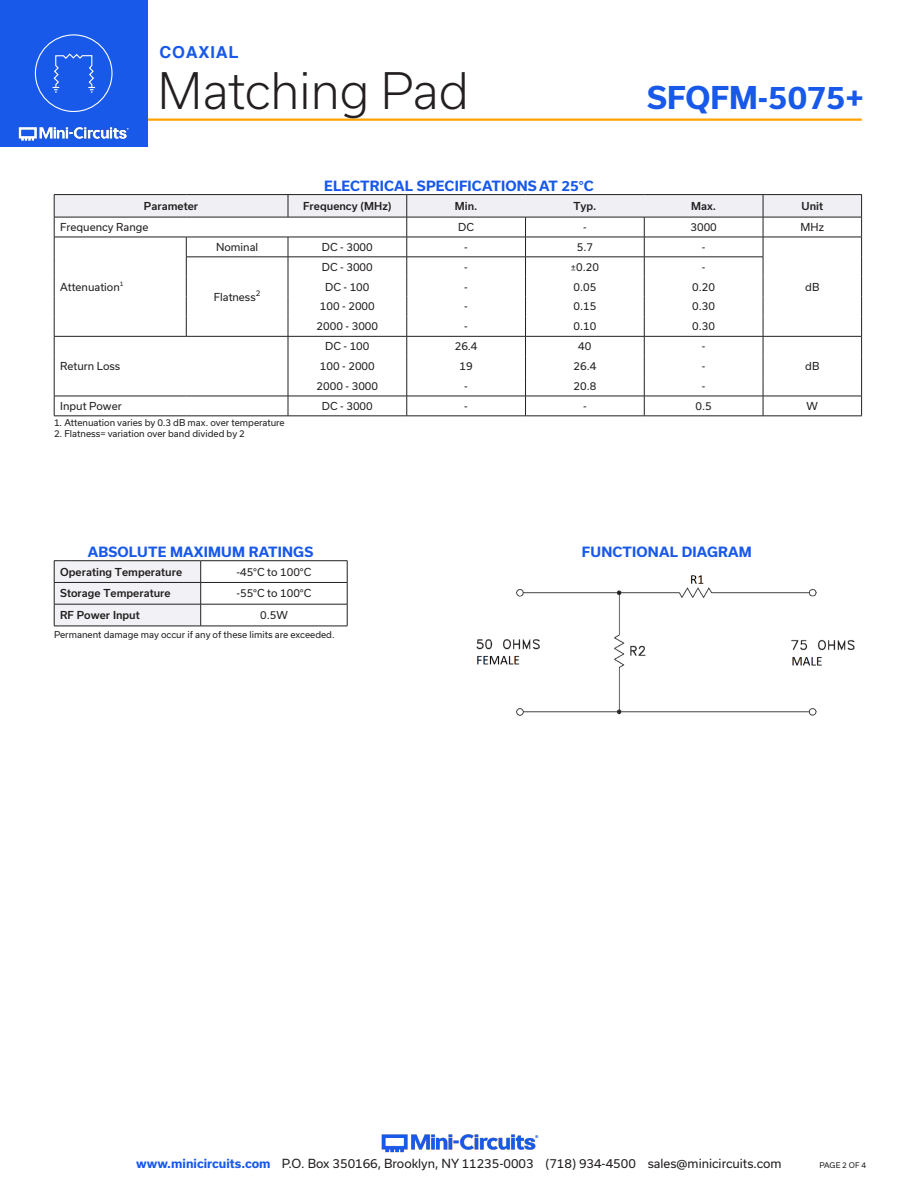
<style>
.page{position:relative;width:918px;height:1188px;background:#fff}
.page>*{position:absolute;margin:0;border:0;box-sizing:border-box;transform-origin:0 0}
.t1{font:300 48px "Usual";color:#231f20}
.t2{font:700 30px "Usual";color:#1859ea}
.t3{font:700 16.5px "Helvetica";letter-spacing:.05em;color:#1859ea}
.Blue_Headers{font:700 13.5px "Usual";letter-spacing:.015em;color:#1859ea}
.t4{font:12px "Usual";color:#231f20}
.Table_Body_Center{font:10.5px "Usual";color:#231f20}
.Table_Header_Left_Ju{font:500 10.5px "Usual";color:#231f20}
.Table_Body_Left_Just{font:10.5px "Usual";color:#231f20}
.Table_Header_Center{font:500 10.5px "Usual";color:#231f20}
.Notes{font:9px "Usual";color:#231f20}
.t5{font:7.5px "Usual";color:#231f20}
.s1{font-size:9px}
.s2{font-weight:700;color:#1859ea}
</style>
<div class="page">
<hr style="left:129px;top:118px;width:733px;height:3px;background:#ffa300">
<div style="left:0;top:0;width:147px;height:147px;background:#1859ea"></div>
<img style="left:18px;top:120px;width:130px;height:25px">
<div style="left:35px;top:34px;width:78px;height:78px;border:1px solid #fff;border-radius:50%"></div>
<svg style="left:53px;top:53px;width:42px;height:40px"></svg>
<img style="left:381px;top:1134px;width:158px;height:19px">
<hr style="left:54px;top:194px;width:132px;height:1px;background:#231f20">
<hr style="left:186px;top:194px;width:102px;height:1px;background:#231f20">
<hr style="left:288px;top:194px;width:119px;height:1px;background:#231f20">
<hr style="left:407px;top:194px;width:119px;height:1px;background:#231f20">
<hr style="left:526px;top:194px;width:118px;height:1px;background:#231f20">
<hr style="left:644px;top:194px;width:119px;height:1px;background:#231f20">
<hr style="left:763px;top:194px;width:99px;height:1px;background:#231f20">
<svg style="left:54px;top:195px;width:808px;height:221px"></svg>
<hr style="left:54px;top:416px;width:132px;height:1px;background:#231f20">
<hr style="left:186px;top:416px;width:102px;height:1px;background:#231f20">
<hr style="left:288px;top:416px;width:119px;height:1px;background:#231f20">
<hr style="left:407px;top:416px;width:119px;height:1px;background:#231f20">
<hr style="left:526px;top:416px;width:118px;height:1px;background:#231f20">
<hr style="left:644px;top:416px;width:119px;height:1px;background:#231f20">
<hr style="left:763px;top:416px;width:99px;height:1px;background:#231f20">
<hr style="left:54px;top:560px;width:147px;height:1px;background:#231f20">
<hr style="left:201px;top:560px;width:146px;height:1px;background:#231f20">
<hr style="left:201px;top:582px;width:146px;height:1px;background:#231f20">
<hr style="left:201px;top:604px;width:146px;height:1px;background:#231f20">
<svg style="left:54px;top:561px;width:147px;height:65px"></svg>
<svg style="left:347px;top:561px;width:1px;height:65px"></svg>
<hr style="left:54px;top:626px;width:147px;height:1px;background:#231f20">
<hr style="left:201px;top:626px;width:146px;height:1px;background:#231f20">
<img style="left:476px;top:575px;width:379px;height:141px">
<h3 class="t3" style="left:159px;top:42px;width:81px">COAXIAL</h3>
<h1 class="t1" style="left:158px;top:63px;width:313px">Matching Pad</h1>
<p class="Blue_Headers" style="left:324px;top:178px;width:271px">ELECTRICAL SPECIFICATIONS AT 25°C</p>
<h2 class="t2" style="left:647px;top:80px;width:218px">SFQFM-5075+</h2>
<p class="Table_Header_Center" style="left:144px;top:200px;width:56px">Parameter</p>
<p class="Table_Header_Center" style="left:303px;top:200px;width:90px">Frequency (MHz)</p>
<p class="Table_Header_Center" style="left:455px;top:200px;width:24px">Min.</p>
<p class="Table_Header_Center" style="left:573px;top:200px;width:25px">Typ.</p>
<p class="Table_Header_Center" style="left:691px;top:200px;width:26px">Max.</p>
<p class="Table_Header_Center" style="left:802px;top:200px;width:23px">Unit</p>
<p class="Table_Body_Left_Just" style="left:60px;top:221px;width:90px">Frequency Range</p>
<p class="Table_Body_Center" style="left:458px;top:221px;width:17px">DC</p>
<p class="Table_Body_Center" style="left:583px;top:221px;width:5px">-</p>
<p class="Table_Body_Center" style="left:690px;top:221px;width:28px">3000</p>
<p class="Table_Body_Center" style="left:801px;top:221px;width:25px">MHz</p>
<p class="Table_Body_Left_Just" style="left:60px;top:281px;width:65px">Attenuation<sup>1</sup></p>
<p class="Table_Body_Left_Just" style="left:60px;top:360px;width:62px">Return Loss</p>
<p class="Table_Body_Center" style="left:216px;top:241px;width:44px">Nominal</p>
<p class="Table_Body_Center" style="left:322px;top:241px;width:52px">DC - 3000</p>
<p class="Table_Body_Center" style="left:464px;top:241px;width:5px">-</p>
<p class="Table_Body_Center" style="left:577px;top:241px;width:18px">5.7</p>
<p class="Table_Body_Center" style="left:702px;top:241px;width:5px">-</p>
<p class="Table_Body_Center" style="left:214px;top:291px;width:48px">Flatness<sup>2</sup></p>
<p class="Table_Body_Center" style="left:322px;top:261px;width:52px">DC - 3000</p>
<p class="Table_Body_Center" style="left:464px;top:261px;width:5px">-</p>
<p class="Table_Body_Center" style="left:571px;top:261px;width:30px"><span class="s1">±</span>0.20</p>
<p class="Table_Body_Center" style="left:702px;top:261px;width:5px">-</p>
<p class="Table_Body_Center" style="left:325px;top:281px;width:46px">DC - 100</p>
<p class="Table_Body_Center" style="left:464px;top:281px;width:5px">-</p>
<p class="Table_Body_Center" style="left:574px;top:281px;width:24px">0.05</p>
<p class="Table_Body_Center" style="left:692px;top:281px;width:24px">0.20</p>
<p class="Table_Body_Center" style="left:320px;top:300px;width:56px">100 - 2000</p>
<p class="Table_Body_Center" style="left:464px;top:300px;width:5px">-</p>
<p class="Table_Body_Center" style="left:574px;top:300px;width:24px">0.15</p>
<p class="Table_Body_Center" style="left:692px;top:300px;width:24px">0.30</p>
<p class="Table_Body_Center" style="left:317px;top:320px;width:63px">2000 - 3000</p>
<p class="Table_Body_Center" style="left:464px;top:320px;width:5px">-</p>
<p class="Table_Body_Center" style="left:574px;top:320px;width:24px">0.10</p>
<p class="Table_Body_Center" style="left:692px;top:320px;width:24px">0.30</p>
<p class="Table_Body_Center" style="left:805px;top:281px;width:16px">dB</p>
<p class="Table_Body_Center" style="left:325px;top:340px;width:46px">DC - 100</p>
<p class="Table_Body_Center" style="left:455px;top:340px;width:24px">26.4</p>
<p class="Table_Body_Center" style="left:578px;top:340px;width:15px">40</p>
<p class="Table_Body_Center" style="left:702px;top:340px;width:5px">-</p>
<p class="Table_Body_Center" style="left:320px;top:360px;width:56px">100 - 2000</p>
<p class="Table_Body_Center" style="left:460px;top:360px;width:15px">19</p>
<p class="Table_Body_Center" style="left:574px;top:360px;width:24px">26.4</p>
<p class="Table_Body_Center" style="left:702px;top:360px;width:5px">-</p>
<p class="Table_Body_Center" style="left:805px;top:360px;width:16px">dB</p>
<p class="Table_Body_Center" style="left:317px;top:380px;width:63px">2000 - 3000</p>
<p class="Table_Body_Center" style="left:464px;top:380px;width:5px">-</p>
<p class="Table_Body_Center" style="left:574px;top:380px;width:24px">20.8</p>
<p class="Table_Body_Center" style="left:702px;top:380px;width:5px">-</p>
<p class="Table_Body_Left_Just" style="left:60px;top:400px;width:63px">Input Power</p>
<p class="Table_Body_Center" style="left:322px;top:400px;width:52px">DC - 3000</p>
<p class="Table_Body_Center" style="left:464px;top:400px;width:5px">-</p>
<p class="Table_Body_Center" style="left:583px;top:400px;width:5px">-</p>
<p class="Table_Body_Center" style="left:696px;top:400px;width:18px">0.5</p>
<p class="Table_Body_Center" style="left:807px;top:400px;width:13px">W</p>
<p class="Notes" style="left:54px;top:418px;width:232px">1. Attenuation varies by 0.3 dB max. over temperature</p>
<p class="Notes" style="left:54px;top:429px;width:192px">2. Flatness= variation over band divided by 2</p>
<p class="Blue_Headers" style="left:88px;top:544px;width:227px">ABSOLUTE MAXIMUM RATINGS</p>
<p class="Table_Header_Left_Ju" style="left:60px;top:566px;width:124px">Operating Temperature</p>
<p class="Table_Body_Center" style="left:237px;top:566px;width:76px">-45°C to 100°C</p>
<p class="Table_Header_Left_Ju" style="left:60px;top:587px;width:112px">Storage Temperature</p>
<p class="Table_Body_Center" style="left:237px;top:587px;width:76px">-55°C to 100°C</p>
<p class="Table_Header_Left_Ju" style="left:60px;top:609px;width:81px">RF Power Input</p>
<p class="Table_Body_Center" style="left:260px;top:609px;width:29px">0.5W</p>
<p class="Notes" style="left:54px;top:630px;width:282px">Permanent damage may occur if any of these limits are exceeded.</p>
<p class="Blue_Headers" style="left:582px;top:544px;width:171px">FUNCTIONAL DIAGRAM</p>
<p class="t4" style="left:136px;top:1157px;width:647px"><span class="s2">www.minicircuits.com</span> P.O. Box 350166, Brooklyn, NY 11235-0003 (718) 934-4500 sales@minicircuits.com</p>
<p class="t5" style="left:819px;top:1161px;width:48px">PAGE 2 OF 4</p>
</div>
